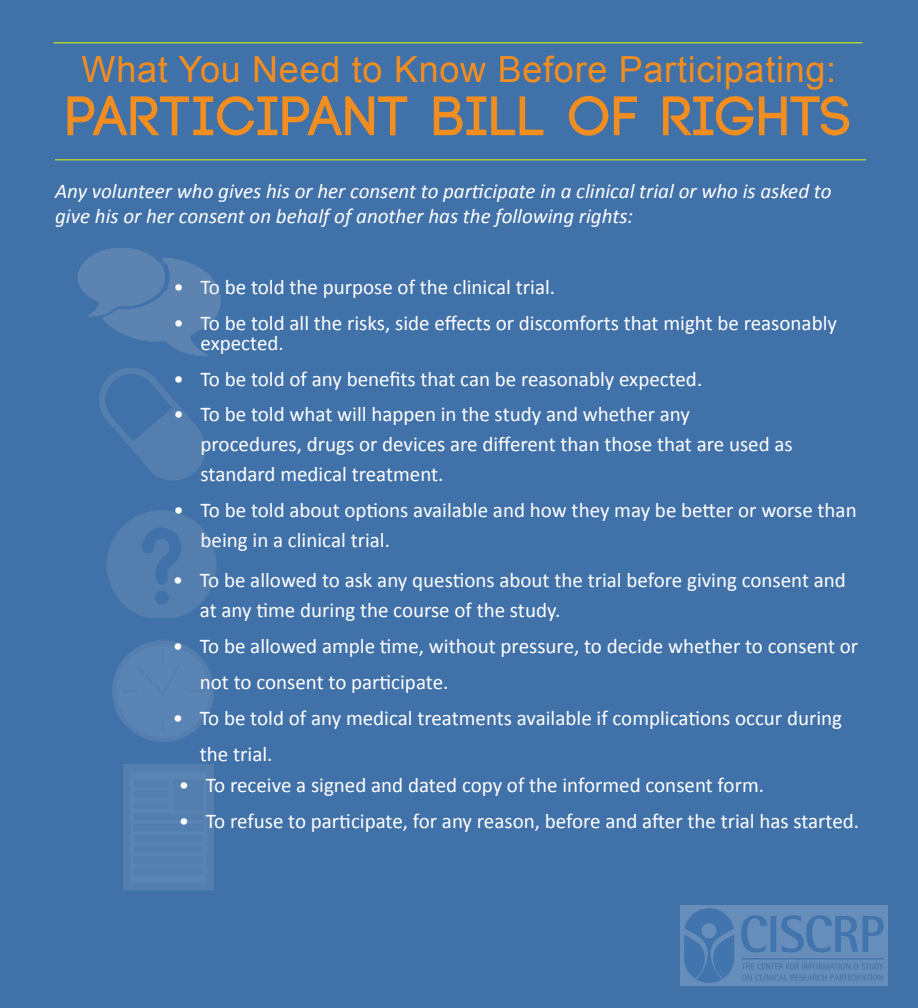
<style>
.page{position:relative;width:918px;height:1008px;background:#4071a9}
.page>*{position:absolute;margin:0;border:0;box-sizing:border-box;transform-origin:0 0}
.t1{font:700 55.5px "Code";letter-spacing:.04em;color:#f28d20}
.t2{font:36px "Arial";letter-spacing:.02em;color:#f28d20}
.t3{font:21px/30px "Calibri";color:#fff}
.t4{font:italic 21px/25.2px "Calibri";color:#fff}
</style>
<div class="page">
<hr style="left:55px;top:159px;width:811px;height:1px;background:#abcf38">
<img style="left:78px;top:248px;width:143px;height:97px">
<hr style="left:54px;top:42px;width:808px;height:2px;background:#abcf38">
<div style="left:123px;top:764px;width:91px;height:126px;background:#547eae"></div>
<img style="left:99px;top:345px;width:109px;height:135px">
<img style="left:107px;top:510px;width:109px;height:232px">
<img style="left:680px;top:906px;width:207px;height:80px">
<p class="t2" style="left:82px;top:44px;width:756px">What You Need to Know Before Participating:</p>
<p class="t1" style="left:67px;top:88px;width:786px">PARTICIPANT BILL OF RIGHTS</p>
<p class="t4" style="left:55px;top:177px;width:778px">Any volunteer who gives his or her consent to participate in a clinical trial or who is asked to give his or her consent on behalf of another has the following rights:</p>
<p class="t3" style="left:174px;top:272px;width:383px">• To be told the purpose of the clinical trial.</p>
<p class="t3" style="left:201px;top:313px;width:638px;line-height:19.5px;text-indent:-27px">• To be told all the risks, side effects or discomforts that might be reasonably expected.</p>
<p class="t3" style="left:174px;top:363px;width:530px">• To be told of any benefits that can be reasonably expected.</p>
<p class="t3" style="left:201px;top:398px;width:594px;text-indent:-27px">• To be told what will happen in the study and whether any procedures, drugs or devices are different than those that are used as standard medical treatment.</p>
<p class="t3" style="left:201px;top:494px;width:658px;text-indent:-27px">• To be told about options available and how they may be better or worse than being in a clinical trial.</p>
<p class="t3" style="left:200px;top:564px;width:648px;text-indent:-27px">• To be allowed to ask any questions about the trial before giving consent and at any time during the course of the study.</p>
<p class="t3" style="left:200px;top:627px;width:660px;line-height:36px;text-indent:-27px">• To be allowed ample time, without pressure, to decide whether to consent or not to consent to participate.</p>
<p class="t3" style="left:200px;top:699px;width:644px;line-height:36px;text-indent:-27px">• To be told of any medical treatments available if complications occur during the trial.</p>
<p class="t3" style="left:179px;top:769px;width:587px">• To receive a signed and dated copy of the informed consent form.</p>
<p class="t3" style="left:179px;top:805px;width:682px">• To refuse to participate, for any reason, before and after the trial has started.</p>
</div>
